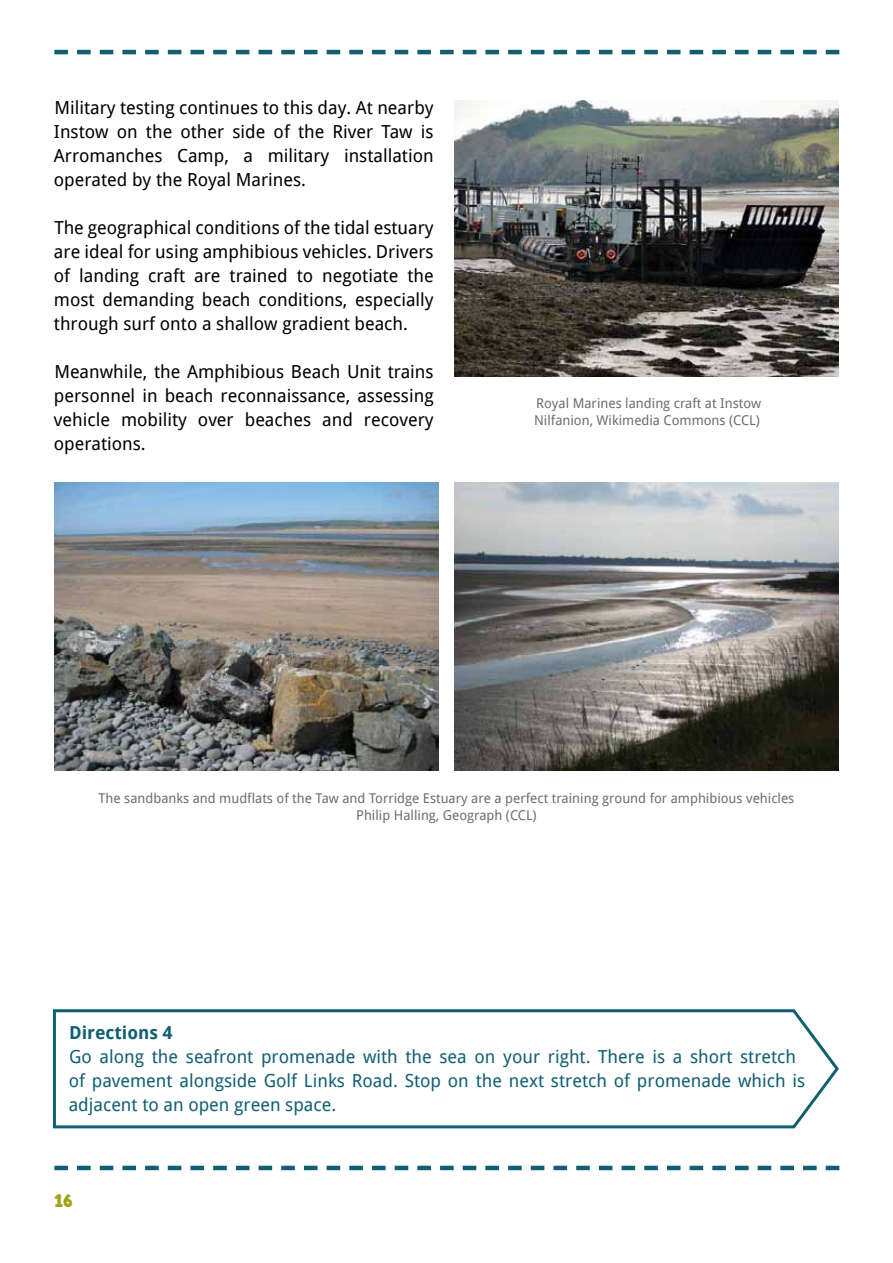
<style>
.page{position:relative;width:893px;height:1263px;background:#fff}
.page>*{position:absolute;margin:0;border:0;box-sizing:border-box;transform-origin:0 0}
.t1{font:18px/24px "Droid Sans";color:#000;text-align:justify}
.t2{font:18px/24px "Droid Sans";color:#105f73}
.t3{font:700 18px "Droid Sans";color:#105f73}
.t4{font:18px "HVD Comic Serif Pro";color:#9fa515}
.t5{font:13.5px/16.2px "Droid Sans";color:#6d6e71}
</style>
<div class="page">
<svg style="left:54px;top:50px;width:785px;height:4px"></svg>
<svg style="left:54px;top:1166px;width:785px;height:4px"></svg>
<img style="left:455px;top:100px;width:384px;height:277px">
<svg style="left:52px;top:1009px;width:787px;height:120px"></svg>
<img style="left:54px;top:482px;width:384px;height:288px">
<img style="left:455px;top:482px;width:384px;height:288px">
<p class="t1" style="left:54px;top:96px;width:381px">Military testing continues to this day. At nearby Instow on the other side of the River Taw is Arromanches Camp, a military installation operated by the Royal Marines.</p>
<p class="t1" style="left:54px;top:216px;width:381px">The geographical conditions of the tidal estuary are ideal for using amphibious vehicles. Drivers of landing craft are trained to negotiate the most demanding beach conditions, especially through surf onto a shallow gradient beach.</p>
<p class="t1" style="left:54px;top:360px;width:381px">Meanwhile, the Amphibious Beach Unit trains personnel in beach reconnaissance, assessing vehicle mobility over beaches and recovery operations.</p>
<p class="t5" style="left:534px;top:396px;width:229px">Royal Marines landing craft at Instow<br>Nilfanion, Wikimedia Commons (CCL)</p>
<p class="t5" style="left:99px;top:790px;width:697px;text-align:center">The sandbanks and mudflats of the Taw and Torridge Estuary are a perfect training ground for amphibious vehicles<br>Philip Halling, Geograph (CCL)</p>
<p class="t3" style="left:69px;top:1022px;width:105px">Directions 4</p>
<p class="t2" style="left:69px;top:1044px;width:738px">Go along the seafront promenade with the sea on your right. There is a short stretch of pavement alongside Golf Links Road. Stop on the next stretch of promenade which is adjacent to an open green space.</p>
<p class="t4" style="left:54px;top:1187px;width:20px">16</p>
</div>
